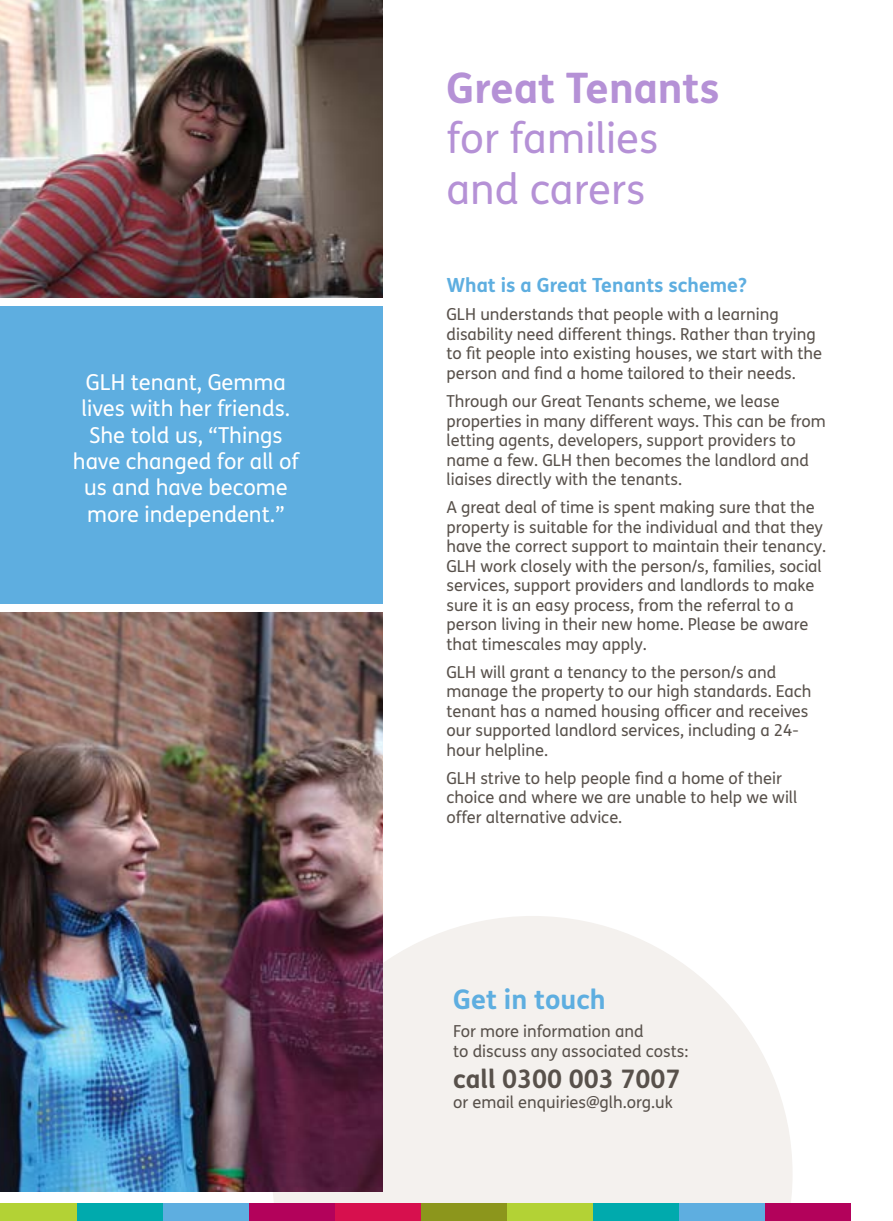
<style>
.page{position:relative;width:893px;height:1221px;background:#fff}
.page>*{position:absolute;margin:0;border:0;box-sizing:border-box;transform-origin:0 0}
.t1{font:42px/50.4px "FS Mencap";color:#b591d6}
.t2{font:700 42px "FS Mencap";color:#b591d6}
.t3{font:700 27px "FS Mencap";color:#5eaee0}
.t4{font:700 25.5px "FS Mencap";color:#58514b}
.t5{font:21.9px/26.2px "FS Mencap";color:#fff;text-align:center}
.t6{font:700 19.5px "FS Mencap";color:#5eaee0}
.t7{font:16.5px/19.5px "FS Mencap";color:#58514b}
</style>
<div class="page">
<svg style="left:272px;top:916px;width:521px;height:287px;background:#f5f2f0"></svg>
<div style="left:0;top:306px;width:383px;height:298px;background:#5eaee0"></div>
<img style="left:0;top:0;width:383px;height:298px">
<img style="left:0;top:612px;width:383px;height:579px">
<div style="left:0;top:1203px;width:77px;height:17px;background:#b3d235"></div>
<div style="left:77px;top:1203px;width:86px;height:17px;background:#00aaad"></div>
<div style="left:163px;top:1203px;width:86px;height:17px;background:#5eaee0"></div>
<div style="left:249px;top:1203px;width:86px;height:17px;background:#b3025b"></div>
<div style="left:335px;top:1203px;width:86px;height:17px;background:#d7104e"></div>
<div style="left:421px;top:1203px;width:86px;height:17px;background:#8c961c"></div>
<div style="left:507px;top:1203px;width:86px;height:17px;background:#b3d235"></div>
<div style="left:593px;top:1203px;width:86px;height:17px;background:#00aaad"></div>
<div style="left:679px;top:1203px;width:86px;height:17px;background:#5eaee0"></div>
<div style="left:765px;top:1203px;width:86px;height:17px;background:#b3025b"></div>
<h3 class="t5" style="left:73px;top:369px;width:227px">GLH tenant, Gemma lives with her friends.<br>She told us, “Things have changed for all of us and have become more independent.”</h3>
<h1 class="t2" style="left:446px;top:62px;width:275px">Great Tenants</h1>
<h1 class="t1" style="left:446px;top:114px;width:213px">for families and carers</h1>
<p class="t6" style="left:446px;top:273px;width:302px">What is a Great Tenants scheme?</p>
<p class="t7" style="left:446px;top:305px;width:377px">GLH understands that people with a learning disability need different things. Rather than trying to fit people into existing houses, we start with the person and find a home tailored to their needs.</p>
<p class="t7" style="left:446px;top:392px;width:381px">Through our Great Tenants scheme, we lease properties in many different ways. This can be from letting agents, developers, support providers to name a few. GLH then becomes the landlord and liaises directly with the tenants.</p>
<p class="t7" style="left:446px;top:498px;width:381px">A great deal of time is spent making sure that the property is suitable for the individual and that they have the correct support to maintain their tenancy.<br>GLH work closely with the person/s, families, social services, support providers and landlords to make sure it is an easy process, from the referral to a person living in their new home. Please be aware that timescales may apply.</p>
<p class="t7" style="left:446px;top:662px;width:366px">GLH will grant a tenancy to the person/s and manage the property to our high standards. Each tenant has a named housing officer and receives our supported landlord services, including a 24- hour helpline.</p>
<p class="t7" style="left:446px;top:768px;width:352px">GLH strive to help people find a home of their choice and where we are unable to help we will offer alternative advice.</p>
<h2 class="t3" style="left:453px;top:982px;width:154px">Get in touch</h2>
<p class="t7" style="left:453px;top:1022px;width:237px">For more information and<br>to discuss any associated costs:</p>
<h3 class="t4" style="left:453px;top:1062px;width:229px">call 0300 003 7007</h3>
<p class="t7" style="left:453px;top:1092px;width:221px">or email enquiries@glh.org.uk</p>
</div>
